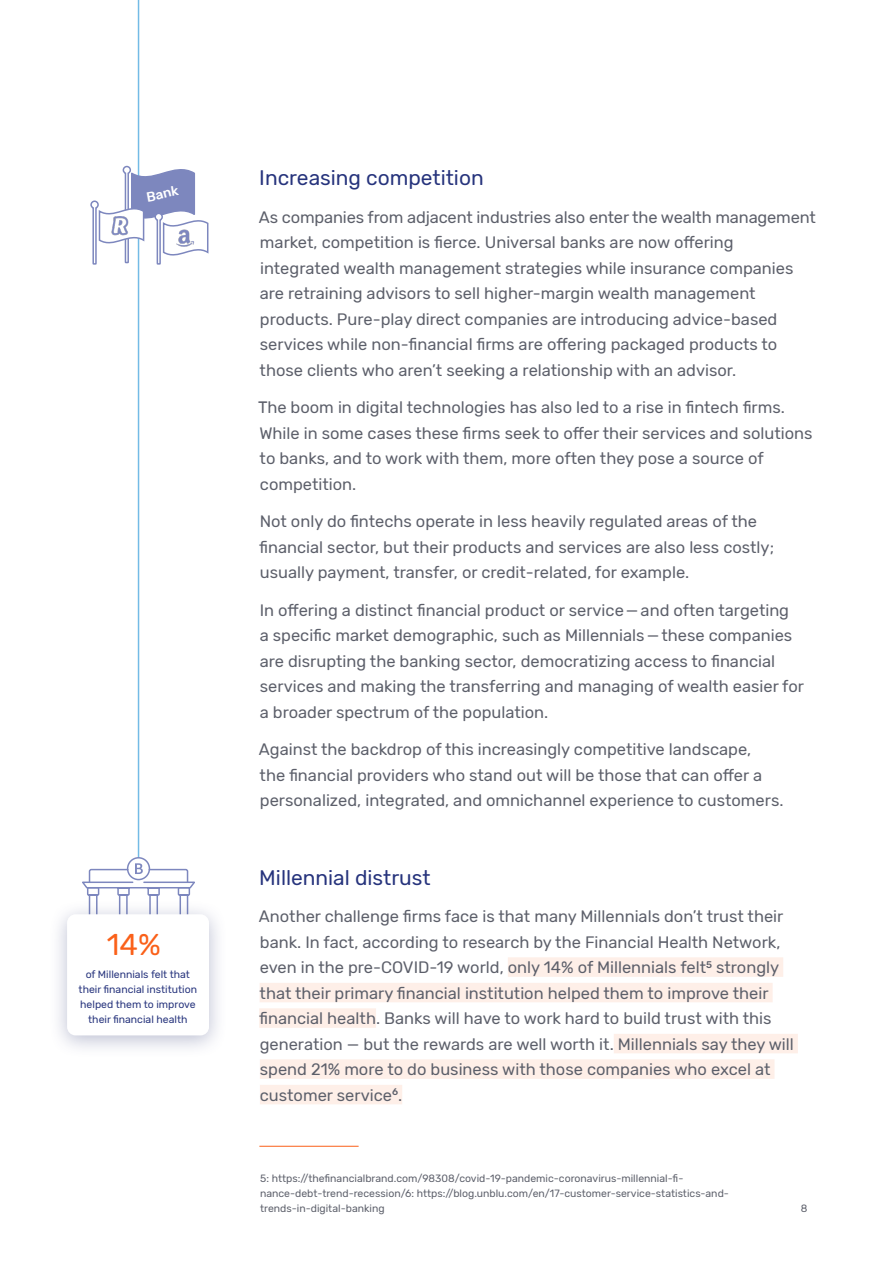
<style>
.page{position:relative;width:893px;height:1263px;background:#fff}
.page>*{position:absolute;margin:0;border:0;box-sizing:border-box;transform-origin:0 0}
.t1{font:30px "Rubik";color:#fa6019}
.t2{font:21px "Rubik";color:#26337c}
.t3{font:16.5px/25.5px "Rubik";color:#5c5f6a}
.t4{font:10.5px/15px "Rubik";color:#5c5f6a}
.t5{font:10.5px/15px "Rubik";color:#26337c;text-align:center}
</style>
<div class="page">
<div style="left:508px;top:957px;width:198px;height:20px;background:#feefe8"></div>
<div style="left:706px;top:957px;width:6px;height:20px;background:#feefe8"></div>
<div style="left:712px;top:957px;width:71px;height:20px;background:#feefe8"></div>
<div style="left:260px;top:983px;width:513px;height:19px;background:#feefe8"></div>
<div style="left:259px;top:1008px;width:117px;height:20px;background:#feefe8"></div>
<div style="left:614px;top:1034px;width:184px;height:19px;background:#feefe8"></div>
<div style="left:260px;top:1059px;width:514px;height:20px;background:#feefe8"></div>
<div style="left:260px;top:1085px;width:132px;height:19px;background:#feefe8"></div>
<div style="left:392px;top:1085px;width:6px;height:19px;background:#feefe8"></div>
<hr style="left:398px;top:1085px;width:4px;height:19px;background:#feefe8">
<hr style="left:259px;top:1146px;width:100px;height:1px;background:#fa6019">
<hr style="left:138px;top:0;width:1px;height:864px;background:#73bbe6">
<svg style="left:82px;top:856px;width:113px;height:43px"></svg>
<div style="left:48px;top:899px;width:180px;height:159px;background:#404a80;opacity:.35"></div>
<div style="left:67px;top:914px;width:142px;height:121px;background:#fff;border-radius:9px"></div>
<svg style="left:90px;top:161px;width:119px;height:104px"></svg>
<h1 class="t1" style="left:107px;top:928px;width:56px">14%</h1>
<p class="t5" style="left:79px;top:967px;width:120px">of Millennials felt that their financial institution helped them to improve their financial health</p>
<p class="t2" style="left:259px;top:166px;width:226px">Increasing competition</p>
<p class="t3" style="left:259px;top:205px;width:558px">As companies from adjacent industries also enter the wealth management market, competition is fierce. Universal banks are now offering integrated wealth management strategies while insurance companies are retraining advisors to sell higher-margin wealth management products. Pure-play direct companies are introducing advice-based services while non-financial firms are offering packaged products to those clients who aren’t seeking a relationship with an advisor.</p>
<p class="t3" style="left:258px;top:395px;width:556px">The boom in digital technologies has also led to a rise in fintech firms.<br>While in some cases these firms seek to offer their services and solutions to banks, and to work with them, more often they pose a source of competition.</p>
<p class="t3" style="left:259px;top:509px;width:516px">Not only do fintechs operate in less heavily regulated areas of the financial sector, but their products and services are also less costly; usually payment, transfer, or credit-related, for example.</p>
<p class="t3" style="left:260px;top:598px;width:546px">In offering a distinct financial product or service—and often targeting<br>a specific market demographic, such as Millennials—these companies are disrupting the banking sector, democratizing access to financial services and making the transferring and managing of wealth easier for a broader spectrum of the population.</p>
<p class="t3" style="left:259px;top:737px;width:526px">Against the backdrop of this increasingly competitive landscape,<br>the financial providers who stand out will be those that can offer a personalized, integrated, and omnichannel experience to customers.</p>
<p class="t2" style="left:259px;top:865px;width:173px">Millennial distrust</p>
<p class="t3" style="left:259px;top:904px;width:536px">Another challenge firms face is that many Millennials don’t trust their bank. In fact, according to research by the Financial Health Network, even in the pre-COVID-19 world, only 14% of Millennials felt<sup>5</sup> strongly that their primary financial institution helped them to improve their financial health. Banks will have to work hard to build trust with this generation — but the rewards are well worth it. Millennials say they will spend 21% more to do business with those companies who excel at customer service<sup>6</sup>.</p>
<p class="t4" style="left:260px;top:1171px;width:470px">5: https://thefinancialbrand.com/98308/covid-19-pandemic-coronavirus-millennial-fi&shy;nance-debt-trend-recession/6: https://blog.unblu.com/en/17-customer-service-statistics-and&shy;trends-in-digital-banking</p>
<p class="t4" style="left:801px;top:1201px;width:8px">8</p>
</div>
